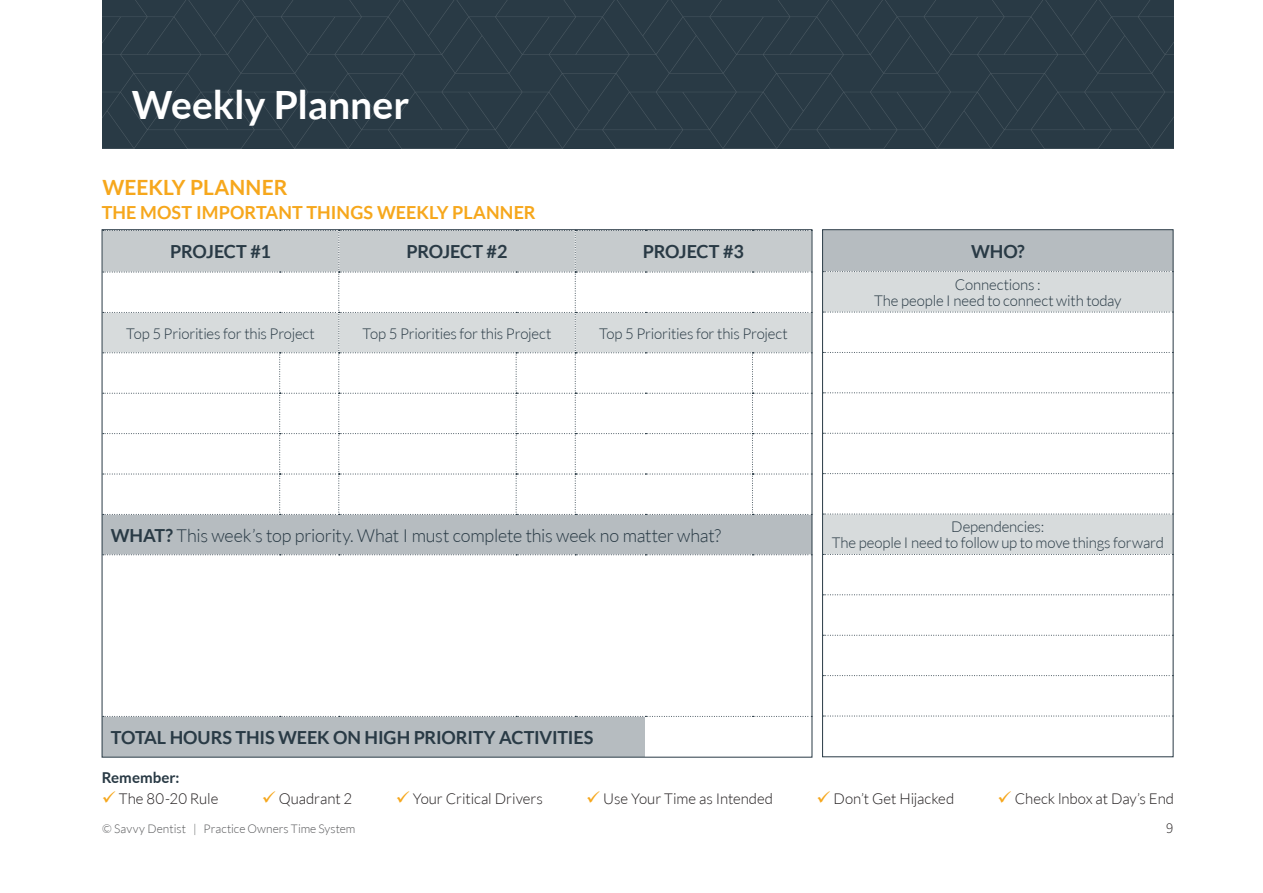
<style>
.page{position:relative;width:1263px;height:893px;background:#fff}
.page>*{position:absolute;margin:0;border:0;box-sizing:border-box;transform-origin:0 0}
.t1{font:700 39px "Lato";color:#fff}
.t2{font:700 21px "Lato";letter-spacing:.005em;color:#f6a71c}
.t3{font:700 18px "Lato";letter-spacing:-.01em;color:#293a45}
.t4{font:300 18px "Lato";letter-spacing:-.015em;color:#293a45}
.t5{font:700 18px "Lato";letter-spacing:.005em;color:#f6a71c}
.t6{font:300 15px/16.2px "Lato";letter-spacing:-.015em;color:#293a45;text-align:center}
.t7{font:300 15px "Lato";letter-spacing:-.005em;color:#231f20}
.t8{font:700 15px "Lato";letter-spacing:.005em;color:#293a45}
.t9{font:300 15px "Source Sans Pro";color:#231f20}
.t10{font:300 12px "Lato";color:#57585a}
.s1{font-weight:700}
.s2{color:#f6a71c}
</style>
<div class="page">
<div style="left:102px;top:0;width:1072px;height:149px;background:#293a45"></div>
<div style="left:102px;top:514px;width:710px;height:41px;background:#b6bcc0"></div>
<div style="left:102px;top:716px;width:543px;height:41px;background:#b6bcc0"></div>
<svg style="left:104px;top:231px;width:706px;height:284px"></svg>
<svg style="left:105px;top:554px;width:705px;height:1px"></svg>
<svg style="left:105px;top:716px;width:704px;height:1px"></svg>
<div style="left:823px;top:230px;width:350px;height:42px;background:#b6bcc0"></div>
<svg style="left:824px;top:272px;width:347px;height:282px"></svg>
<svg style="left:824px;top:271px;width:347px;height:1px"></svg>
<svg style="left:824px;top:312px;width:347px;height:1px"></svg>
<svg style="left:824px;top:352px;width:347px;height:1px"></svg>
<svg style="left:824px;top:392px;width:347px;height:1px"></svg>
<svg style="left:824px;top:433px;width:347px;height:1px"></svg>
<svg style="left:824px;top:473px;width:347px;height:1px"></svg>
<svg style="left:824px;top:514px;width:347px;height:1px"></svg>
<svg style="left:824px;top:554px;width:346px;height:1px"></svg>
<svg style="left:824px;top:594px;width:346px;height:1px"></svg>
<svg style="left:824px;top:635px;width:346px;height:1px"></svg>
<svg style="left:824px;top:675px;width:346px;height:1px"></svg>
<svg style="left:824px;top:716px;width:346px;height:1px"></svg>
<h1 class="t1" style="left:132px;top:83px;width:279px">Weekly Planner</h1>
<h2 class="t2" style="left:102px;top:176px;width:186px">WEEKLY PLANNER</h2>
<p class="t5" style="left:102px;top:203px;width:436px">THE MOST IMPORTANT THINGS WEEKLY PLANNER</p>
<p class="t3" style="left:170px;top:242px;width:102px">PROJECT #1</p>
<p class="t3" style="left:406px;top:242px;width:102px">PROJECT #2</p>
<p class="t3" style="left:643px;top:242px;width:102px">PROJECT #3</p>
<p class="t6" style="left:126px;top:325px;width:190px">Top 5 Priorities for this Project</p>
<p class="t6" style="left:363px;top:325px;width:190px">Top 5 Priorities for this Project</p>
<p class="t6" style="left:599px;top:325px;width:190px">Top 5 Priorities for this Project</p>
<p class="t3" style="left:971px;top:241px;width:55px">WHO?</p>
<p class="t6" style="left:874px;top:276px;width:249px">Connections :<br>The people I need to connect with today</p>
<p class="t4" style="left:111px;top:526px;width:612px"><span class="s1">WHAT?</span> This week’s top priority. What I must complete this week no matter what?</p>
<p class="t3" style="left:111px;top:727px;width:484px">TOTAL HOURS THIS WEEK ON HIGH PRIORITY ACTIVITIES</p>
<p class="t6" style="left:832px;top:519px;width:334px">Dependencies:<br>The people I need to follow up to move things forward</p>
<p class="t8" style="left:102px;top:769px;width:79px">Remember:</p>
<p class="t7" style="left:102px;top:790px;width:118px"><span class="s2">✓</span> The 80-20 Rule</p>
<p class="t7" style="left:262px;top:790px;width:92px"><span class="s2">✓</span> Quadrant 2</p>
<p class="t7" style="left:396px;top:790px;width:149px"><span class="s2">✓</span> Your Critical Drivers</p>
<p class="t7" style="left:586px;top:790px;width:188px"><span class="s2">✓</span> Use Your Time as Intended</p>
<p class="t7" style="left:816px;top:790px;width:139px"><span class="s2">✓</span> Don’t Get Hijacked</p>
<p class="t7" style="left:998px;top:790px;width:178px"><span class="s2">✓</span> Check lnbox at Day’s End</p>
<p class="t10" style="left:102px;top:823px;width:255px">© Savvy Dentist | Practice Owners Time System</p>
<p class="t9" style="left:1166px;top:819px;width:9px">9</p>
</div>
